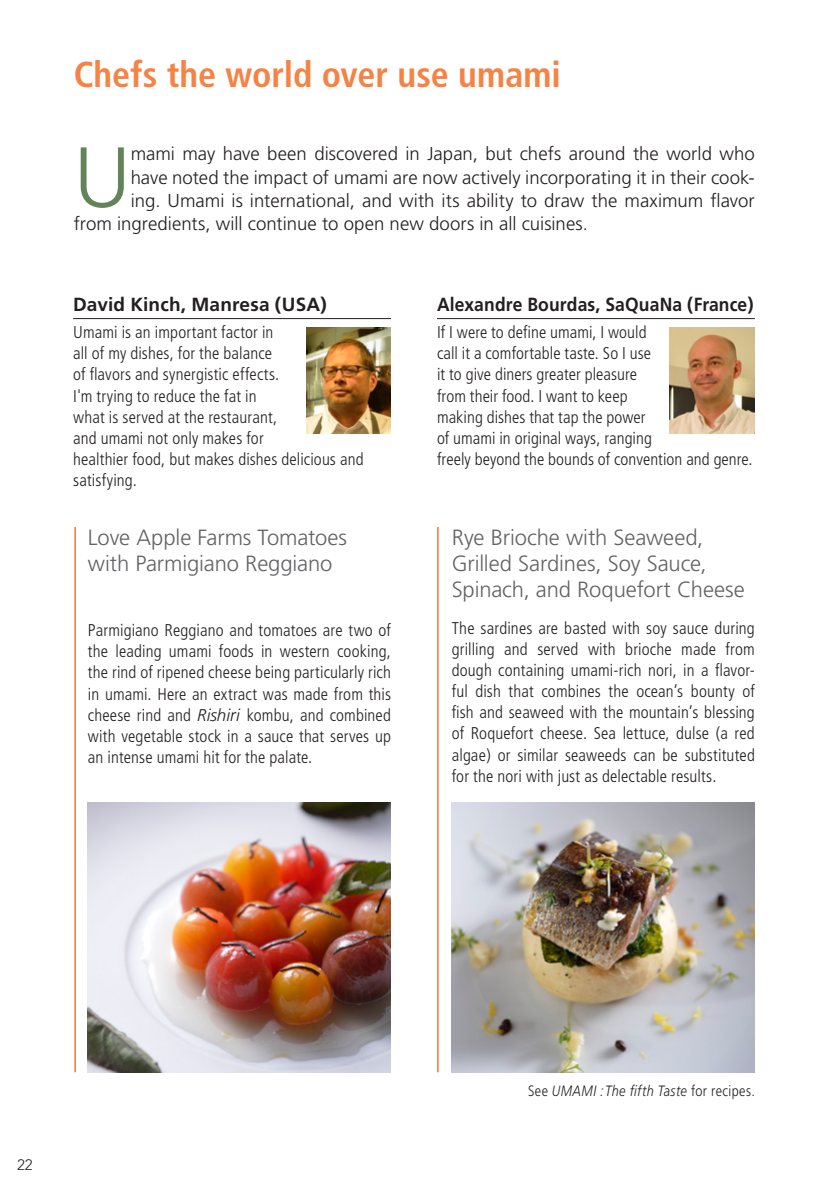
<style>
.page{position:relative;width:840px;height:1191px;background:#fff}
.page>*{position:absolute;margin:0;border:0;box-sizing:border-box;transform-origin:0 0}
.t1{font:300 85.2px "Frutiger";color:#63845a}
.t2{font:700 condensed 36px "Frutiger";color:#f58345}
.t3{font:300 22px/26px "Frutiger";letter-spacing:-.005em;color:#636366}
.t4{font:700 19px "Frutiger";letter-spacing:.005em;color:#231f20;scale:.92 1}
.t5{font:700 19px "Frutiger";letter-spacing:.005em;color:#231f20}
.t6{font:300 18.6px "Frutiger";color:#231f20}
.t7{font:300 condensed 17px/21px "Frutiger";letter-spacing:.005em;color:#231f20}
.t8{font:italic 300 15px "Frutiger";letter-spacing:.035em;color:#231f20;scale:.85 1}
.t9{font:300 15px "Avenir";color:#231f20}
.s1{font-style:italic;font-stretch:normal}
.s2{font-style:normal}
</style>
<div class="page">
<hr style="left:73px;top:318px;width:318px;height:1px;background:#231f20">
<hr style="left:437px;top:318px;width:317px;height:1px;background:#231f20">
<img style="left:88px;top:802px;width:303px;height:270px">
<img style="left:451px;top:802px;width:303px;height:270px">
<hr style="left:437px;top:527px;width:1px;height:545px;background:#f58345">
<hr style="left:74px;top:527px;width:2px;height:545px;background:#f58345">
<img style="left:306px;top:327px;width:85px;height:107px">
<img style="left:669px;top:327px;width:85px;height:107px">
<h2 class="t2" style="left:74px;top:53px;width:488px">Chefs the world over use umami</h2>
<h1 class="t1" style="left:74px;top:129px;width:58px">U</h1>
<p class="t6" style="left:131px;top:143px;width:625px">mami may have been discovered in Japan, but chefs around the world who</p>
<p class="t6" style="left:131px;top:167px;width:625px">have noted the impact of umami are now actively incorporating it in their cook-</p>
<p class="t6" style="left:131px;top:190px;width:625px">ing. Umami is international, and with its ability to draw the maximum flavor</p>
<p class="t6" style="left:74px;top:213px;width:515px">from ingredients, will continue to open new doors in all cuisines.</p>
<p class="t5" style="left:73px;top:294px;width:255px">David Kinch, Manresa (USA)</p>
<p class="t7" style="left:73px;top:322px;width:292px">Umami is an important factor in<br>all of my dishes, for the balance<br>of flavors and synergistic effects.<br>I'm trying to reduce the fat in<br>what is served at the restaurant,<br>and umami not only makes for<br>healthier food, but makes dishes delicious and satisfying.</p>
<p class="t3" style="left:88px;top:524px;width:260px">Love Apple Farms Tomatoes with Parmigiano Reggiano</p>
<p class="t7" style="left:88px;top:620px;width:304px;text-align:justify">Parmigiano Reggiano and tomatoes are two of the leading umami foods in western cooking, the rind of ripened cheese being particularly rich in umami. Here an extract was made from this cheese rind and <span class="s1">Rishiri</span> kombu, and combined with vegetable stock in a sauce that serves up an intense umami hit for the palate.</p>
<p class="t4" style="left:437px;top:294px;width:345px">Alexandre Bourdas, SaQuaNa (France)</p>
<p class="t7" style="left:437px;top:322px;width:317px">If I were to define umami, I would<br>call it a comfortable taste. So I use<br>it to give diners greater pleasure<br>from their food. I want to keep<br>making dishes that tap the power<br>of umami in original ways, ranging<br>freely beyond the bounds of convention and genre.</p>
<p class="t3" style="left:451px;top:524px;width:294px">Rye Brioche with Seaweed,<br>Grilled Sardines, Soy Sauce,<br>Spinach, and Roquefort Cheese</p>
<p class="t7" style="left:451px;top:618px;width:304px;text-align:justify">The sardines are basted with soy sauce during grilling and served with brioche made from dough containing umami-rich nori, in a flavor&shy;ful dish that combines the ocean’s bounty of fish and seaweed with the mountain’s blessing of Roquefort cheese. Sea lettuce, dulse (a red algae) or similar seaweeds can be substituted for the nori with just as delectable results.</p>
<p class="t9" style="left:17px;top:1155px;width:17px">22</p>
<p class="t8" style="left:527px;top:1082px;width:268px"><span class="s2">See</span> UMAMI : The fifth Taste <span class="s2">for recipes.</span></p>
</div>
